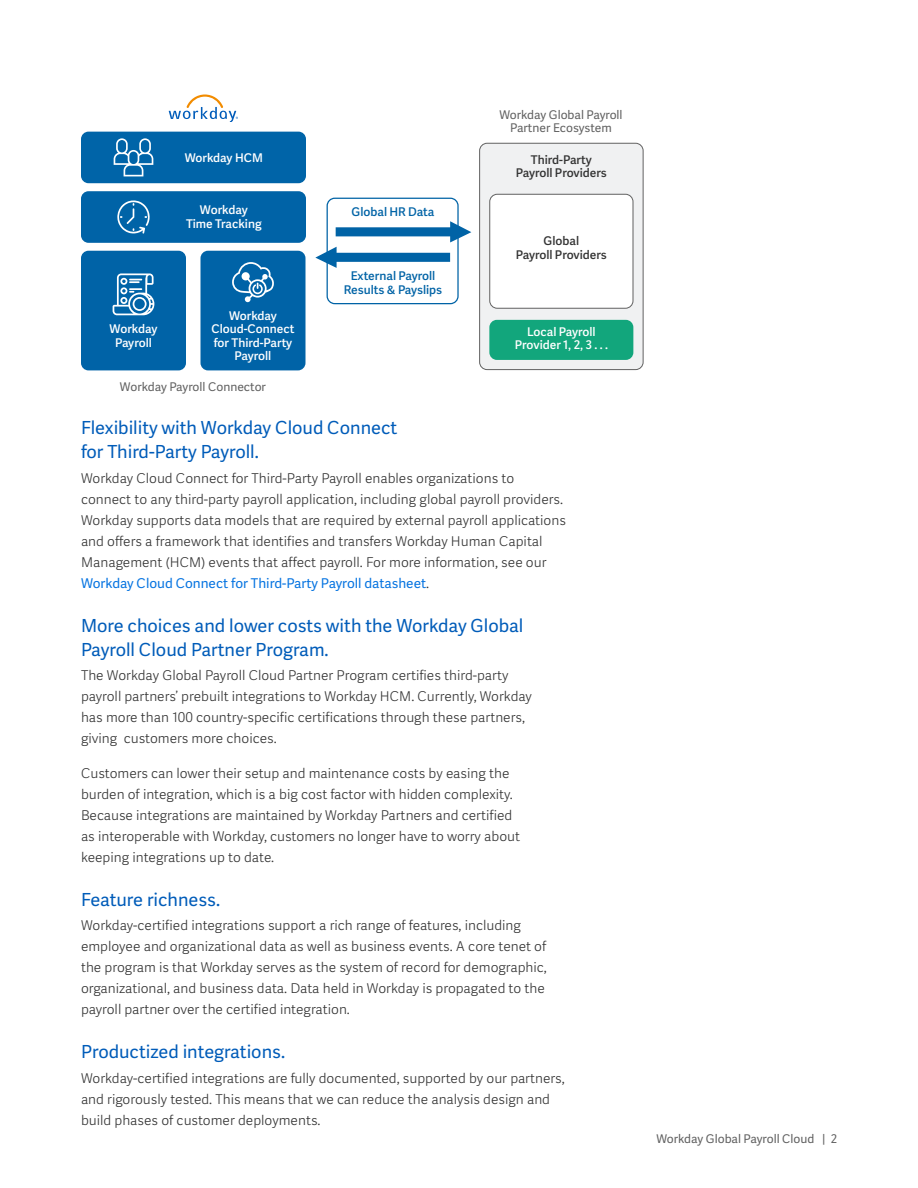
<style>
.page{position:relative;width:918px;height:1188px;background:#fff}
.page>*{position:absolute;margin:0;border:0;box-sizing:border-box;transform-origin:0 0}
.Heading_2{font:18px/24px "Workday Adelle Sans";color:#005cb9}
.Body{font:300 13.5px/21px "Workday Adelle Sans";color:#333}
.t1{font:500 12px/13.5px "Workday Adelle Sans";color:#fff;text-align:center}
.t2{font:12px/12.8px "Workday Adelle Sans";color:#616161;text-align:center}
.t3{font:500 12px/13.5px "Workday Adelle Sans";color:#333;text-align:center}
.t4{font:500 12px/13.5px "Workday Adelle Sans";color:#0063a6;text-align:center}
.s1{font-weight:400;color:#0875e1}
</style>
<div class="page">
<div style="left:81px;top:132px;width:225px;height:51px;background:#0064a8;border-radius:8px"></div>
<div style="left:480px;top:143px;width:163px;height:227px;background:#f0f1f2;border-radius:8px"></div>
<div style="left:479px;top:143px;width:165px;height:227px;border:1px solid #616161;border-radius:8px"></div>
<div style="left:490px;top:194px;width:143px;height:114px;background:#fff;border-radius:8px"></div>
<div style="left:489px;top:194px;width:144px;height:115px;border:1px solid #616161;border-radius:8px"></div>
<div style="left:489px;top:320px;width:144px;height:40px;background:#12a67c;border-radius:8px"></div>
<div style="left:81px;top:191px;width:225px;height:52px;background:#0063a7;border-radius:8px"></div>
<div style="left:201px;top:251px;width:105px;height:119px;background:#0063a7;border-radius:8px"></div>
<div style="left:81px;top:251px;width:105px;height:119px;background:#0063a7;border-radius:8px"></div>
<svg style="left:113px;top:273px;width:41px;height:42px"></svg>
<svg style="left:117px;top:200px;width:33px;height:34px"></svg>
<svg style="left:114px;top:138px;width:39px;height:38px"></svg>
<svg style="left:232px;top:262px;width:42px;height:40px"></svg>
<div style="left:327px;top:198px;width:132px;height:106px;border:1px solid #0063a6;border-radius:8px"></div>
<svg style="left:315px;top:221px;width:156px;height:47px"></svg>
<svg style="left:169px;top:94px;width:69px;height:28px"></svg>
<p class="t1" style="left:185px;top:151px;width:80px">Workday HCM</p>
<p class="t1" style="left:186px;top:203px;width:77px">Workday<br>Time Tracking</p>
<p class="t1" style="left:110px;top:323px;width:49px">Workday<br>Payroll</p>
<p class="t1" style="left:211px;top:309px;width:85px">Workday<br>Cloud-Connect for Third-Party<br>Payroll</p>
<p class="t2" style="left:120px;top:381px;width:148px">Workday Payroll Connector</p>
<p class="t4" style="left:352px;top:205px;width:84px">Global HR Data</p>
<p class="t4" style="left:344px;top:269px;width:100px">External Payroll<br>Results &amp; Payslips</p>
<p class="t2" style="left:499px;top:109px;width:125px">Workday Global Payroll<br>Partner Ecosystem</p>
<p class="t3" style="left:516px;top:153px;width:93px">Third-Party<br>Payroll Providers</p>
<p class="t3" style="left:516px;top:235px;width:93px">Global<br>Payroll Providers</p>
<p class="t1" style="left:515px;top:325px;width:95px">Local Payroll<br>Provider 1, 2, 3 . . .</p>
<h2 class="Heading_2" style="left:81px;top:417px;width:318px">Flexibility with Workday Cloud Connect for Third-Party Payroll.</h2>
<p class="Body" style="left:81px;top:468px;width:486px">Workday Cloud Connect for Third-Party Payroll enables organizations to connect to any third-party payroll application, including global payroll providers.<br>Workday supports data models that are required by external payroll applications and offers a framework that identifies and transfers Workday Human Capital Management (HCM) events that affect payroll. For more information, see our <span class="s1">Workday Cloud Connect for Third-Party Payroll datasheet</span>.</p>
<h2 class="Heading_2" style="left:81px;top:614px;width:444px">More choices and lower costs with the Workday Global<br>Payroll Cloud Partner Program.</h2>
<p class="Body" style="left:81px;top:665px;width:453px">The Workday Global Payroll Cloud Partner Program certifies third-party payroll partners’ prebuilt integrations to Workday HCM. Currently, Workday has more than 100 country-specific certifications through these partners, giving customers more choices.</p>
<p class="Body" style="left:81px;top:763px;width:441px">Customers can lower their setup and maintenance costs by easing the burden of integration, which is a big cost factor with hidden complexity.<br>Because integrations are maintained by Workday Partners and certified as interoperable with Workday, customers no longer have to worry about keeping integrations up to date.</p>
<h2 class="Heading_2" style="left:81px;top:888px;width:141px">Feature richness.</h2>
<p class="Body" style="left:81px;top:915px;width:467px">Workday-certified integrations support a rich range of features, including employee and organizational data as well as business events. A core tenet of the program is that Workday serves as the system of record for demographic, organizational, and business data. Data held in Workday is propagated to the payroll partner over the certified integration.</p>
<h2 class="Heading_2" style="left:81px;top:1041px;width:206px">Productized integrations.</h2>
<p class="Body" style="left:81px;top:1068px;width:485px">Workday-certified integrations are fully documented, supported by our partners, and rigorously tested. This means that we can reduce the analysis design and build phases of customer deployments.</p>
<p class="t2" style="left:656px;top:1133px;width:182px">Workday Global Payroll Cloud | 2</p>
</div>
